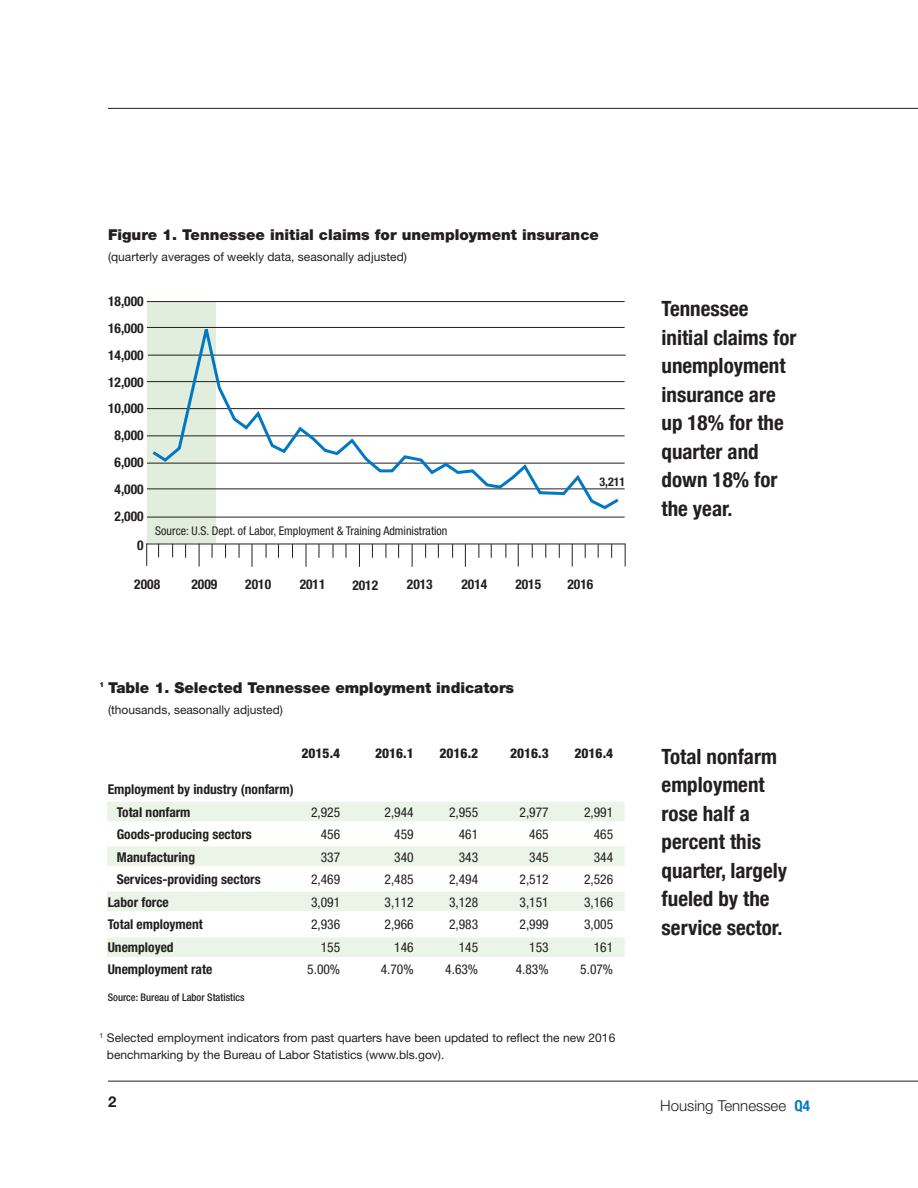
<style>
.page{position:relative;width:918px;height:1188px;background:#fff}
.page>*{position:absolute;margin:0;border:0;box-sizing:border-box;transform-origin:0 0}
.t1{font:700 condensed 21px/28.5px "Helvetica Neue";color:#231f20}
.t2{font:900 15px "Helvetica Neue LT Std";color:#231f20}
.t3{font:300 15px "Helvetica Neue LT Std";color:#231f20}
.t4{font:700 15px "Helvetica Neue LT Std";color:#231f20}
.t5{font:700 condensed 13.5px/22.5px "Helvetica Neue LT Std";color:#231f20}
.t6{font:condensed 13.5px "Helvetica Neue LT Std";color:#231f20}
.t7{font:800 condensed 13.5px "Helvetica Neue LT Std";color:#231f20}
.t8{font:12px/16.5px "Helvetica Neue LT Std";color:#231f20}
.t9{font:condensed 12px "Helvetica Neue LT Std";color:#231f20}
.t10{font:700 condensed 12px "Helvetica Neue LT Std";color:#231f20}
.t11{font:500 condensed 10.5px "Helvetica Neue LT Std";color:#231f20}
.t12{font:900 7.05px "Helvetica Neue LT Std";color:#231f20}
.s1{font-family:"Helvetica Neue";font-weight:700;font-stretch:condensed;color:#0079c2}
</style>
<div class="page">
<div style="left:147px;top:301px;width:68px;height:242px;background:#e1eedd"></div>
<hr style="left:108px;top:1081px;width:810px;height:1px;background:#231f20">
<hr style="left:108px;top:108px;width:810px;height:1px;background:#231f20">
<div style="left:107px;top:802px;width:518px;height:19px;background:#eaf4e7"></div>
<div style="left:107px;top:846px;width:518px;height:20px;background:#eaf4e7"></div>
<div style="left:107px;top:892px;width:518px;height:19px;background:#eaf4e7"></div>
<div style="left:107px;top:938px;width:518px;height:19px;background:#eaf4e7"></div>
<hr style="left:147px;top:544px;width:478px;height:1px;background:#231f20">
<svg style="left:185px;top:544px;width:1px;height:14px"></svg>
<svg style="left:158px;top:545px;width:1px;height:12px"></svg>
<svg style="left:172px;top:544px;width:1px;height:13px"></svg>
<svg style="left:225px;top:544px;width:1px;height:14px"></svg>
<svg style="left:212px;top:544px;width:1px;height:14px"></svg>
<svg style="left:239px;top:544px;width:1px;height:14px"></svg>
<svg style="left:266px;top:544px;width:1px;height:14px"></svg>
<svg style="left:252px;top:544px;width:1px;height:23px"></svg>
<svg style="left:199px;top:544px;width:1px;height:22px"></svg>
<svg style="left:146px;top:543px;width:1px;height:23px"></svg>
<svg style="left:306px;top:544px;width:1px;height:23px"></svg>
<svg style="left:278px;top:544px;width:1px;height:14px"></svg>
<svg style="left:319px;top:544px;width:1px;height:14px"></svg>
<svg style="left:292px;top:544px;width:1px;height:14px"></svg>
<svg style="left:359px;top:544px;width:1px;height:23px"></svg>
<svg style="left:333px;top:544px;width:1px;height:14px"></svg>
<svg style="left:346px;top:544px;width:1px;height:14px"></svg>
<svg style="left:372px;top:544px;width:1px;height:14px"></svg>
<svg style="left:386px;top:544px;width:1px;height:14px"></svg>
<svg style="left:398px;top:544px;width:1px;height:14px"></svg>
<svg style="left:425px;top:544px;width:1px;height:14px"></svg>
<svg style="left:412px;top:544px;width:1px;height:23px"></svg>
<svg style="left:438px;top:544px;width:1px;height:14px"></svg>
<svg style="left:452px;top:544px;width:1px;height:14px"></svg>
<svg style="left:478px;top:544px;width:1px;height:14px"></svg>
<svg style="left:506px;top:544px;width:1px;height:14px"></svg>
<svg style="left:491px;top:544px;width:1px;height:14px"></svg>
<svg style="left:545px;top:544px;width:1px;height:14px"></svg>
<svg style="left:532px;top:544px;width:1px;height:14px"></svg>
<svg style="left:559px;top:544px;width:1px;height:14px"></svg>
<svg style="left:598px;top:544px;width:1px;height:14px"></svg>
<svg style="left:611px;top:544px;width:1px;height:14px"></svg>
<svg style="left:585px;top:544px;width:1px;height:14px"></svg>
<svg style="left:465px;top:544px;width:1px;height:23px"></svg>
<svg style="left:518px;top:544px;width:1px;height:22px"></svg>
<svg style="left:572px;top:544px;width:1px;height:22px"></svg>
<svg style="left:625px;top:544px;width:1px;height:22px"></svg>
<hr style="left:147px;top:327px;width:478px;height:1px;background:#231f20">
<hr style="left:147px;top:301px;width:478px;height:1px;background:#231f20">
<hr style="left:148px;top:355px;width:478px;height:1px;background:#231f20">
<hr style="left:147px;top:381px;width:478px;height:1px;background:#231f20">
<hr style="left:147px;top:408px;width:478px;height:1px;background:#231f20">
<hr style="left:147px;top:435px;width:478px;height:1px;background:#231f20">
<hr style="left:147px;top:463px;width:478px;height:1px;background:#231f20">
<hr style="left:147px;top:489px;width:478px;height:1px;background:#231f20">
<hr style="left:147px;top:517px;width:478px;height:1px;background:#231f20">
<svg style="left:149px;top:316px;width:473px;height:195px"></svg>
<p class="t2" style="left:108px;top:226px;width:492px">Figure 1. Tennessee initial claims for unemployment insurance</p>
<p class="t8" style="left:108px;top:249px;width:300px">(quarterly averages of weekly data, seasonally adjusted)</p>
<p class="t5" style="left:108px;top:290px;width:37px">18,000</p>
<p class="t5" style="left:108px;top:317px;width:37px">16,000</p>
<p class="t5" style="left:108px;top:343px;width:37px">14,000</p>
<p class="t5" style="left:108px;top:370px;width:37px">12,000</p>
<p class="t5" style="left:108px;top:397px;width:37px">10,000</p>
<p class="t5" style="left:115px;top:424px;width:31px">8,000</p>
<p class="t5" style="left:115px;top:451px;width:31px">6,000</p>
<p class="t5" style="left:115px;top:478px;width:31px">4,000</p>
<p class="t5" style="left:115px;top:505px;width:31px">2,000</p>
<p class="t5" style="left:137px;top:534px;width:8px">0</p>
<p class="t9" style="left:155px;top:523px;width:294px">Source: U.S. Dept. of Labor, Employment &amp; Training Administration</p>
<p class="t10" style="left:599px;top:474px;width:27px">3,211</p>
<p class="t5" style="left:134px;top:573px;width:27px">2008</p>
<p class="t5" style="left:191px;top:573px;width:27px">2009</p>
<p class="t5" style="left:245px;top:573px;width:27px">2010</p>
<p class="t5" style="left:300px;top:573px;width:27px">2011</p>
<p class="t5" style="left:352px;top:573px;width:27px">2012</p>
<p class="t5" style="left:407px;top:573px;width:27px">2013</p>
<p class="t5" style="left:461px;top:573px;width:27px">2014</p>
<p class="t5" style="left:515px;top:573px;width:27px">2015</p>
<p class="t5" style="left:567px;top:573px;width:27px">2016</p>
<p class="t2" style="left:108px;top:679px;width:408px">Table 1. Selected Tennessee employment indicators</p>
<p class="t8" style="left:108px;top:702px;width:176px">(thousands, seasonally adjusted)</p>
<p class="t12" style="left:99px;top:681px;width:6px">1</p>
<p class="t7" style="left:302px;top:745px;width:40px">2015.4</p>
<p class="t7" style="left:375px;top:745px;width:40px">2016.1</p>
<p class="t7" style="left:440px;top:745px;width:40px">2016.2</p>
<p class="t7" style="left:510px;top:745px;width:40px">2016.3</p>
<p class="t7" style="left:575px;top:745px;width:40px">2016.4</p>
<p class="t5" style="left:117px;top:778px;width:179px;text-indent:-9px">Employment by industry (nonfarm)<br>Total nonfarm</p>
<p class="t6" style="left:311px;top:804px;width:31px">2,925</p>
<p class="t6" style="left:385px;top:804px;width:31px">2,944</p>
<p class="t6" style="left:449px;top:804px;width:31px">2,955</p>
<p class="t6" style="left:520px;top:804px;width:31px">2,977</p>
<p class="t6" style="left:584px;top:804px;width:31px">2,991</p>
<p class="t5" style="left:117px;top:823px;width:137px">Goods-producing sectors</p>
<p class="t6" style="left:321px;top:827px;width:21px">456</p>
<p class="t6" style="left:394px;top:827px;width:21px">459</p>
<p class="t6" style="left:459px;top:827px;width:21px">461</p>
<p class="t6" style="left:529px;top:827px;width:21px">465</p>
<p class="t6" style="left:594px;top:827px;width:21px">465</p>
<p class="t5" style="left:117px;top:846px;width:80px">Manufacturing</p>
<p class="t6" style="left:321px;top:849px;width:21px">337</p>
<p class="t6" style="left:394px;top:849px;width:21px">340</p>
<p class="t6" style="left:459px;top:849px;width:21px">343</p>
<p class="t6" style="left:529px;top:849px;width:21px">345</p>
<p class="t6" style="left:594px;top:849px;width:21px">344</p>
<p class="t5" style="left:117px;top:868px;width:146px">Services-providing sectors</p>
<p class="t6" style="left:311px;top:872px;width:31px">2,469</p>
<p class="t6" style="left:385px;top:872px;width:31px">2,485</p>
<p class="t6" style="left:449px;top:872px;width:31px">2,494</p>
<p class="t6" style="left:520px;top:872px;width:31px">2,512</p>
<p class="t6" style="left:584px;top:872px;width:31px">2,526</p>
<p class="t5" style="left:108px;top:891px;width:63px">Labor force</p>
<p class="t6" style="left:311px;top:894px;width:31px">3,091</p>
<p class="t6" style="left:385px;top:894px;width:31px">3,112</p>
<p class="t6" style="left:449px;top:894px;width:31px">3,128</p>
<p class="t6" style="left:520px;top:894px;width:31px">3,151</p>
<p class="t6" style="left:584px;top:894px;width:31px">3,166</p>
<p class="t5" style="left:108px;top:913px;width:97px">Total employment</p>
<p class="t6" style="left:311px;top:917px;width:31px">2,936</p>
<p class="t6" style="left:385px;top:917px;width:31px">2,966</p>
<p class="t6" style="left:449px;top:917px;width:31px">2,983</p>
<p class="t6" style="left:520px;top:917px;width:31px">2,999</p>
<p class="t6" style="left:584px;top:917px;width:31px">3,005</p>
<p class="t5" style="left:108px;top:936px;width:67px">Unemployed</p>
<p class="t6" style="left:321px;top:939px;width:21px">155</p>
<p class="t6" style="left:394px;top:939px;width:21px">146</p>
<p class="t6" style="left:459px;top:939px;width:21px">145</p>
<p class="t6" style="left:529px;top:939px;width:21px">153</p>
<p class="t6" style="left:594px;top:939px;width:21px">161</p>
<p class="t5" style="left:108px;top:958px;width:106px">Unemployment rate</p>
<p class="t6" style="left:307px;top:962px;width:34px">5.00%</p>
<p class="t6" style="left:381px;top:962px;width:34px">4.70%</p>
<p class="t6" style="left:445px;top:962px;width:34px">4.63%</p>
<p class="t6" style="left:516px;top:962px;width:34px">4.83%</p>
<p class="t6" style="left:580px;top:962px;width:34px">5.07%</p>
<p class="t11" style="left:108px;top:991px;width:138px">Source: Bureau of Labor Statistics</p>
<p class="t8" style="left:107px;top:1029px;width:510px;text-indent:-8px"><sup>1</sup> Selected employment indicators from past quarters have been updated to reflect the new 2016 benchmarking by the Bureau of Labor Statistics (www.bls.gov).</p>
<h1 class="t1" style="left:662px;top:293px;width:137px">Tennessee initial claims for unemployment insurance are up 18% for the quarter and down 18% for the year.</h1>
<h1 class="t1" style="left:662px;top:740px;width:127px">Total nonfarm employment rose half a percent this quarter, largely fueled by the service sector.</h1>
<p class="t4" style="left:108px;top:1093px;width:10px">2</p>
<p class="t3" style="left:660px;top:1096px;width:151px">Housing Tennessee <span class="s1">Q4</span></p>
</div>
